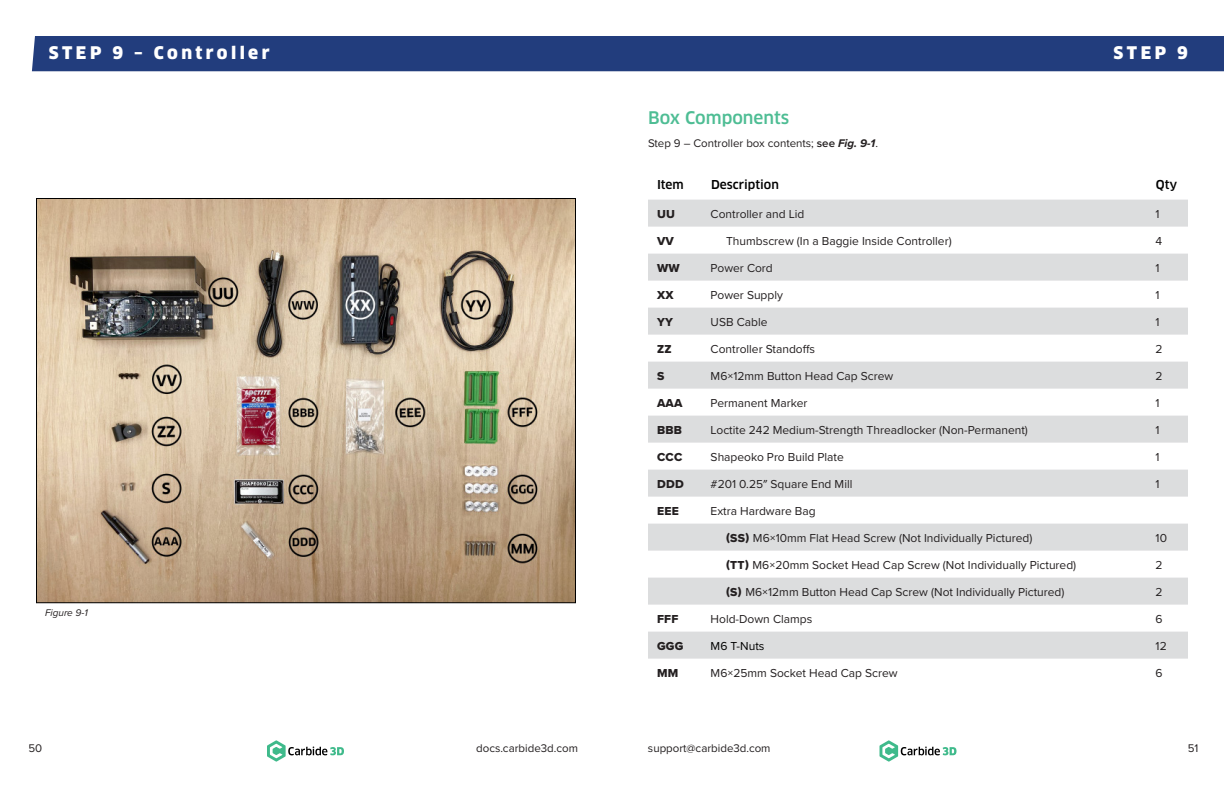
<style>
.page{position:relative;width:1224px;height:792px;background:#fff}
.page>*{position:absolute;margin:0;border:0;box-sizing:border-box;transform-origin:0 0}
.t1{font:900 17px "Clan OT";letter-spacing:.2em;color:#fff}
.t2{font:500 17px "Clan OT";color:#4ebd94}
.t3{font:12px "Proxima Nova";color:#231f20}
.t4{font:12px "Proxima Nova Extrabld";letter-spacing:.025em;color:#231f20}
.t5{font:500 12px "Clan OT";color:#000}
.t6{font:12px "Proxima Nova";color:#000}
.t7{font:11.5px "Proxima Nova";color:#231f20}
.t8{font:italic 10px "Proxima Nova";color:#231f20}
.s1{font-weight:600}
.s2{font-weight:700;font-style:italic}
.s3{font-family:"Proxima Nova Extrabld"}
</style>
<div class="page">
<div style="left:32px;top:36px;width:1192px;height:35px;background:#223d7d"></div>
<svg style="left:267px;top:740px;width:77px;height:22px"></svg>
<svg style="left:879px;top:740px;width:77px;height:22px"></svg>
<svg style="left:648px;top:200px;width:540px;height:459px;fill:#dcddde"></svg>
<img style="left:38px;top:200px;width:536px;height:401px">
<h1 class="t1" style="left:49px;top:43px;width:222px">STEP 9 – Controller</h1>
<h1 class="t1" style="left:1114px;top:42px;width:76px">STEP 9</h1>
<p class="t8" style="left:45px;top:605px;width:44px">Figure 9-1</p>
<h1 class="t2" style="left:648px;top:107px;width:143px">Box Components</h1>
<p class="t7" style="left:648px;top:135px;width:231px">Step 9 – Controller box contents; <span class="s1">see</span> <span class="s2">Fig. 9-1</span>.</p>
<p class="t5" style="left:657px;top:177px;width:28px">Item</p>
<p class="t5" style="left:711px;top:177px;width:69px">Description</p>
<p class="t5" style="left:1156px;top:177px;width:23px">Qty</p>
<p class="t4" style="left:657px;top:205px;width:20px">UU</p>
<p class="t3" style="left:711px;top:205px;width:95px">Controller and Lid</p>
<p class="t3" style="left:1156px;top:205px;width:6px">1</p>
<p class="t4" style="left:657px;top:232px;width:19px">VV</p>
<p class="t3" style="left:726px;top:232px;width:227px">Thumbscrew (In a Baggie Inside Controller)</p>
<p class="t3" style="left:1156px;top:232px;width:8px">4</p>
<p class="t4" style="left:657px;top:259px;width:24px">WW</p>
<p class="t3" style="left:711px;top:259px;width:64px">Power Cord</p>
<p class="t3" style="left:1156px;top:259px;width:6px">1</p>
<p class="t4" style="left:657px;top:286px;width:18px">XX</p>
<p class="t3" style="left:711px;top:286px;width:74px">Power Supply</p>
<p class="t3" style="left:1156px;top:286px;width:6px">1</p>
<p class="t4" style="left:657px;top:313px;width:18px">YY</p>
<p class="t3" style="left:711px;top:313px;width:58px">USB Cable</p>
<p class="t3" style="left:1156px;top:313px;width:6px">1</p>
<p class="t4" style="left:657px;top:340px;width:16px">ZZ</p>
<p class="t3" style="left:711px;top:340px;width:106px">Controller Standoffs</p>
<p class="t3" style="left:1156px;top:340px;width:9px">2</p>
<p class="t4" style="left:657px;top:367px;width:9px">S</p>
<p class="t3" style="left:711px;top:367px;width:184px">M6×12mm Button Head Cap Screw</p>
<p class="t3" style="left:1156px;top:367px;width:9px">2</p>
<p class="t4" style="left:657px;top:394px;width:27px">AAA</p>
<p class="t3" style="left:711px;top:394px;width:98px">Permanent Marker</p>
<p class="t3" style="left:1156px;top:394px;width:6px">1</p>
<p class="t4" style="left:657px;top:421px;width:27px">BBB</p>
<p class="t3" style="left:711px;top:421px;width:319px">Loctite 242 Medium-Strength Threadlocker (Non-Permanent)</p>
<p class="t3" style="left:1156px;top:421px;width:6px">1</p>
<p class="t4" style="left:657px;top:448px;width:27px">CCC</p>
<p class="t3" style="left:711px;top:448px;width:135px">Shapeoko Pro Build Plate</p>
<p class="t3" style="left:1156px;top:448px;width:6px">1</p>
<p class="t4" style="left:657px;top:475px;width:28px">DDD</p>
<p class="t3" style="left:711px;top:475px;width:143px">#201 0.25″ Square End Mill</p>
<p class="t3" style="left:1156px;top:475px;width:6px">1</p>
<p class="t4" style="left:657px;top:502px;width:23px">EEE</p>
<p class="t3" style="left:711px;top:502px;width:106px">Extra Hardware Bag</p>
<p class="t3" style="left:726px;top:529px;width:308px"><span class="s3">(SS)</span> M6×10mm Flat Head Screw (Not Individually Pictured)</p>
<p class="t3" style="left:1156px;top:529px;width:13px">10</p>
<p class="t3" style="left:726px;top:556px;width:352px"><span class="s3">(TT)</span> M6×20mm Socket Head Cap Screw (Not Individually Pictured)</p>
<p class="t3" style="left:1156px;top:556px;width:9px">2</p>
<p class="t3" style="left:726px;top:583px;width:340px"><span class="s3">(S)</span> M6×12mm Button Head Cap Screw (Not Individually Pictured)</p>
<p class="t3" style="left:1156px;top:583px;width:9px">2</p>
<p class="t4" style="left:657px;top:610px;width:23px">FFF</p>
<p class="t3" style="left:711px;top:610px;width:103px">Hold-Down Clamps</p>
<p class="t3" style="left:1156px;top:610px;width:9px">6</p>
<p class="t4" style="left:657px;top:637px;width:28px">GGG</p>
<p class="t6" style="left:711px;top:637px;width:55px">M6 T-Nuts</p>
<p class="t3" style="left:1156px;top:637px;width:13px">12</p>
<p class="t4" style="left:657px;top:664px;width:23px">MM</p>
<p class="t3" style="left:711px;top:664px;width:189px">M6×25mm Socket Head Cap Screw</p>
<p class="t3" style="left:1156px;top:664px;width:9px">6</p>
<p class="t7" style="left:28px;top:740px;width:15px">50</p>
<p class="t7" style="left:476px;top:740px;width:103px">docs.carbide3d.com</p>
<p class="t7" style="left:648px;top:740px;width:124px">support@carbide3d.com</p>
<p class="t7" style="left:1188px;top:740px;width:12px">51</p>
</div>
